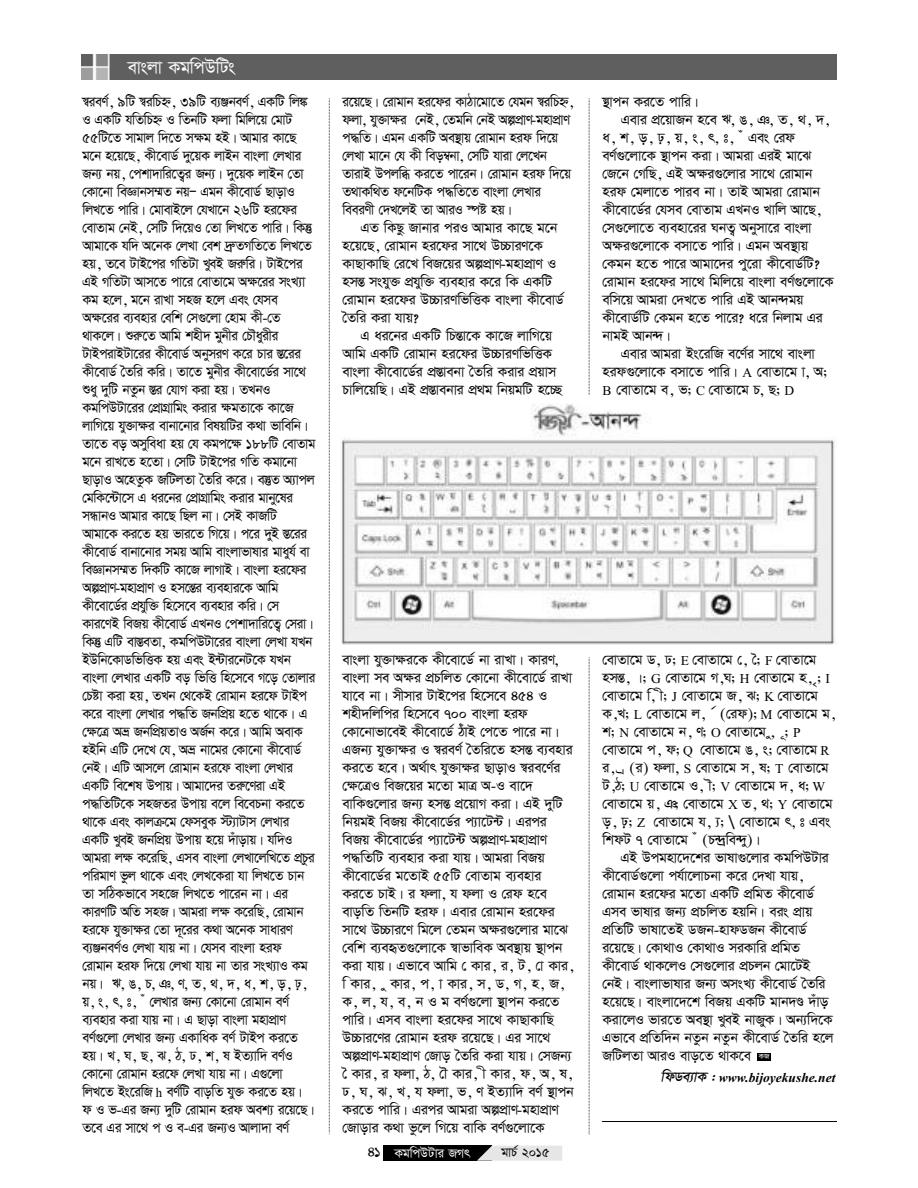
<style>
.page{position:relative;width:918px;height:1188px;background:#fff}
.page>*{position:absolute;margin:0;border:0;box-sizing:border-box;transform-origin:0 0}
.t1{font:21px "Sutonny MJ";color:#fff}
.t2{font:16.5px/18px "Sutonny MJ";letter-spacing:-.01em;color:#000}
.t3{font:16.5px/18px "Sutonny MJ";letter-spacing:-.01em;color:#000;scale:.95 1}
.t4{font:15px "Sutonny MJ";color:#fff}
.t5{font:15px "Sutonny MJ";color:#000}
.t6{font:italic 700 13.5px "Times New Roman";color:#000}
.t7{font:9px "Sutonny MJ";color:#fff}
.s1{font-family:"Times New Roman";font-size:13.5px}
.s2{font-size:16.5px;color:#000}
.s3{font-family:"Calibri"}
.s4{font-family:"Sutonny MJ";font-size:16.5px}
</style>
<div class="page">
<div style="left:81px;top:54px;width:756px;height:26px;background:#5f5f5f"></div>
<div style="left:757px;top:1053px;width:14px;height:8px;background:#000"></div>
<svg style="left:589px;top:98px;width:1px;height:297px"></svg>
<svg style="left:589px;top:657px;width:1px;height:478px"></svg>
<svg style="left:329px;top:98px;width:1px;height:1037px"></svg>
<img style="left:341px;top:404px;width:496px;height:240px">
<div style="left:384px;top:1146px;width:108px;height:15px;background:#000"></div>
<svg style="left:477px;top:1146px;width:85px;height:15px"></svg>
<hr style="left:602px;top:1121px;width:235px;height:1px;background:#000">
<p class="t1" style="left:128px;top:54px;width:109px">EVSJV KGWCDWUS</p>
<p class="t3" style="left:82px;top:92px;width:247px">¯I^ EY,© 9WU ¯I^WPÝ, 39WU E¨ÄBEY,© GKWU WJ¼ I GKWU HWZWPÝ I WZBWU DJV WGWJ‡Q †GVU 55WU‡Z MVGVJ W`‡Z MŸG NB| AVGVI KV‡Q G‡B N‡Q‡Q, KX‡EVW©`‡YQK JVBB EVSJV †JLVI RB¨ BQ, †CKV`VWI‡ZI¡ RB¨| `‡YQK JVBB †ZV †KV‡BV WEÁVBM¤§Z BQÑ GGB KX‡EVW©QVOVI WJL‡Z CVWI| †GVEVB‡J †HLV‡B 26WU NI‡DI †EVZVG †BB, †MWU W`‡QI †ZV WJL‡Z CVWI| WKŠ‘ AVGV‡K HW` A‡BK †JLV †EK `ÆªZMWZ‡Z WJL‡Z NQ, Z‡E UVB‡CI MWZUV LEY B RIÆWI| UVB‡CI GB MWZUV AVM‡Z CV‡I †EVZV‡G AŸ‡II MSL¨V KG N‡J, G‡B IVLV MNR N‡J GES †HME AŸ‡II E¨ENVI †EWK †M¸‡JV †NVG KX-†Z _VK‡J| ÏIÆ‡Z AVWG KNX` GBY XI †PŠAIYXI UVBCIVBUV‡II KX‡EVW©ABMY IY K‡I PVI ¯‡ÍII KX‡EVW©ˆZWI KWI| ZV‡Z GBY XI KX‡EV‡WI© MV‡_ ÏAY`WYU BZBZ ¯IÍ †HVM KIV NQ| ZLBI KGWCDUV‡II †CVÖMVÖWGS KIVI ŸGZV‡K KV‡R JVWM‡Q H³Y VŸI EVBV‡BVI WELQWUI K_V FVWEWB| ZV‡Z EO AMWYEAV NQ †H KGC‡Ÿ 188WU †EVZVG G‡B IVL‡Z N‡ZV| †MWU UVB‡CI MWZ KGV‡BV QVOVI A‡NZKZ RWUJZV ˆZWI K‡I| E¯Z‘ A¨VCJ †GWK‡›UV‡M G AI‡BI †CVÖMVÖWGS KIVI GVB‡YLI MÜVBI AVGVI KV‡Q WQJ BV| †MB KVRWU AVGV‡K KI‡Z NQ FVI‡Z WM‡Q| C‡I `BY ¯‡ÍII KX‡EVW©EVBV‡BVI MGQ AVWG EVSJVFVLVI GVAHY©EV WEÁVBM¤§Z W`KWU KV‡R JVMVB| EVSJV NI‡DI AÍCVÖY-GNVCVÖY I NM‡ŠIÍ E¨ENVI‡K AVWG KX‡EV‡WI© CHÖWY³ WN‡M‡E E¨ENVI KWI| †M KVI‡YB WERQ KX‡EVW©GLBI †CKV`VWI‡Z¡†MIV| WKŠ‘GWU EV¯EÍZV, KGWCDUV‡II EVSJV †JLV HLB BDWB‡KVWWFWËK NQ GES B›UVI‡BU‡K HLB EVSJV †JLVI GKWU EO WFWË WN‡M‡E M‡O †ZVJVI †PÓV KIV NQ, ZLB †_‡KB †IVGVB NI‡D UVBC K‡I EVSJV †JLVI C×WZ RBWCQÖ N‡Z _V‡K| G †Ÿ‡Î AÅ RBWCQÖZVI ARB© K‡I| AVWG AEVK NBWB GWU †`‡L †H, AÅ BV‡GI †KV‡BV KX‡EVW© †BB| GWU AVM‡J †IVGVB NI‡D EVSJV †JLVI GKWU WE‡KL DCVQ| AVGV‡`I ZIÆ‡YIV GB C×WZWU‡K MNRZI DCVQ E‡J WE‡EPBV KI‡Z _V‡K GES KVJΜ‡G †DMEKY ÷¨VUVM †JLVI GKWU LEY B RBWCQÖ DCVQ N‡Q `VUOVQ| HW`I AVGIV JŸ K‡IWQ, GME EVSJV †JLV‡JWL‡Z CPÖ IZ CWIGVY FJZ _V‡K GES †JL‡KIV HV WJL‡Z PVB ZV MWVKFV‡E MN‡R WJL‡Z CV‡IB BV| GI KVIYWU AWZ MNR| AVGIV JŸ K‡IWQ, †IVGVB NI‡D H³Y VŸI †ZV `‡~II K_V A‡BK MVAVIY E¨ÄBEYI© †JLV HVQ BV| †HME EVSJV NID †IVGVB NID W`‡Q †JLV HVQ BV ZVI MSL¨VI KG BQ| F, O, P, T, Y, Z, _, `, A, K, O, P, Q, S, R, T, U†JLVI RB¨ †KV‡BV †IVGVB EY© E¨ENVI KIV HVQ BV| G QVOV EVSJV GNVCVÖY<br>EY¸© ‡JV †JLVI RB¨ GKVWAK EY©UVBC KI‡Z NQ| L, N, Q, S, V, X, K, L BZ¨VW` EYI© †KV‡BV †IVGVB NI‡D †JLV HVQ BV| G¸‡JV WJL‡Z BS‡IWR <span class="s1">h</span> EYW©U EVOWZ H³Y KI‡Z NQ|<br>D I F-GI RB¨ `WYU †IVGVB NID AEK¨ I‡Q‡Q| Z‡E GI MV‡_ C I E-GI RB¨I AVJV`V EY©</p>
<p class="t3" style="left:342px;top:92px;width:245px">I‡Q‡Q| †IVGVB NI‡DI KVVV‡GV‡Z †HGB ¯I^WPÝ, DJV, H³Y VŸI †BB, †ZGWB †BB AÍCVÖY-GNVCVÖY C×WZ| GGB GKWU AE¯V’Q †IVGVB NID W`‡Q †JLV GV‡B †H KX WEO¤B^ V, †MWU HVIV †J‡LB ZVIVB DCJWÄ KI‡Z CV‡IB| †IVGVB NID W`‡Q Z_VKW_Z D‡BWUK C×WZ‡Z EVSJV †JLVI WEEIYX †`L‡JB ZV AVII ¯ÚÓ NQ|</p>
<p class="t2" style="left:342px;top:218px;width:227px;text-indent:18px">GZ WKQZRVBVI CII AVGVI KV‡Q G‡B<br>N‡Q‡Q, †IVGVB NI‡DI MV‡_ D”PVIY‡K<br>KVQVKVWQ †I‡L WER‡QI AÍCÖVY-GNVCÖVY I<br>NMŠÍMSH³Y CÖHYW³ E¨ENVI K‡I WK GKWU †IVGVB NI‡DI D”PVIYWFWËK EVSJV KX‡EVW© ˆZWI KIV HVQ?</p>
<p class="t2" style="left:342px;top:326px;width:221px;text-indent:18px">G AI‡BI GKWU WPŠÍV‡K KV‡R JVWM‡Q AVWG GKWU †IVGVB NI‡DI D”PVIYWFWËK EVSJV KX‡EV‡W©I CÖ¯ÍVEBV ˆZWI KIVI CÖQVM PVWJ‡QWQ| GB CÖ¯ÍVEBVI CÖ_G WBQGWU N‡”Q</p>
<p class="t2" style="left:342px;top:650px;width:233px">EVSJV HY³VŸI‡K KX‡EV‡W©BV IVLV| KVIY, EVSJV ME AŸI CÖPWJZ †KV‡BV KX‡EV‡W©IVLV HV‡E BV| MXMVI UVB‡CI WN‡M‡E 454 I KNX`WJWCI WN‡M‡E 700 EVSJV NID †KV‡BVFV‡EB KX‡EV‡W©VUVB †C‡Z CV‡I BV| GRB¨ HY³VŸI I ¯^IEY©ˆZWI‡Z NMŠÍE¨ENVI KI‡Z N‡E| A_©VR HY³VŸI QVOVI ¯^IE‡Y©I †Ÿ‡ÎI WER‡QI G‡ZV GVÎ A-I EV‡` EVWK¸‡JVI RB¨ NMŠÍCÖ‡QVM KIV| GB `YWU WBQGB WERQ KX‡EV‡W©I C¨V‡U›U| GICI WERQ KX‡EV‡W©I C¨V‡U›U AÍCÖVY-GNVCÖVY C×WZWU E¨ENVI KIV HVQ| AVGIV WERQ KX‡EV‡W©I G‡ZVB 55WU †EVZVG E¨ENVI KI‡Z PVB| I DJV, H DJV I †ID N‡E EVOWZ WZBWU NID| GEVI †IVGVB NI‡DI MV‡_ D”PVI‡Y WG‡J †ZGB AŸI¸‡JVI GV‡S †EWK E¨EÜZ¸‡JV‡K ¯^VFVWEK AE¯’VQ ¯’VCB KIV HVQ| GFV‡E AVWG † KVI, I, U, †V KVI, W KVI, YKVI, C, V KVI, M, W, M, N, R, K, J, H, E, B I G EY©¸‡JV ¯’VCB KI‡Z CVWI| GME EVSJV NI‡DI MV‡_ KVQVKVWQ D”PVI‡YI †IVGVB NID I‡Q‡Q| GI MV‡_ AÍCÖVY-GNVCÖVY †RVO ˆZWI KIV HVQ| †MRB¨ ˆ KVI, I DJV, V, †Š KVI, X KVI, D, A, L, X, N, S, L, H DJV, F, Y BZ¨VW` EY©¯’VCB KI‡Z CVWI| GICI AVGIV AÍCÖVY-GNVCÖVY †RVOVI K_V FZ‡J WM‡Q EVWK EY©¸‡JV‡K</p>
<p class="t4" style="left:368px;top:1144px;width:103px"><span class="s2">41</span> KGWCDUVI RMR</p>
<p class="t5" style="left:501px;top:1143px;width:50px">GVP©2015</p>
<p class="t2" style="left:603px;top:92px;width:98px">¯’VCB KI‡Z CVWI|</p>
<p class="t2" style="left:621px;top:110px;width:210px">GEVI CÖ‡QVRB N‡E F, O, T, Z, _, `,</p>
<p class="t2" style="left:603px;top:128px;width:194px">A, K, O, P, Q, S, R, T, UGES †ID</p>
<p class="t2" style="left:603px;top:146px;width:210px">EY©¸‡JV‡K ¯’VCB KIV| AVGIV GIB GV‡S</p>
<p class="t2" style="left:603px;top:164px;width:211px">†R‡B †MWQ, GB AŸI¸‡JVI MV‡_ †IVGVB</p>
<p class="t2" style="left:603px;top:182px;width:219px">NID †GJV‡Z CVIE BV| ZVB AVGIV †IVGVB</p>
<p class="t2" style="left:603px;top:200px;width:220px">KX‡EV‡W©I †HME †EVZVG GLBI LVWJ AV‡Q,</p>
<p class="t2" style="left:603px;top:218px;width:210px">†M¸‡JV‡Z E¨ENV‡II NBZ¡ABYMV‡I EVSJV</p>
<p class="t2" style="left:603px;top:236px;width:207px">AŸI¸‡JV‡K EMV‡Z CVWI| GGB AE¯’VQ</p>
<p class="t2" style="left:603px;top:254px;width:218px">†KGB N‡Z CV‡I AVGV‡`I CY‡IV KX‡EVW©WU?</p>
<p class="t2" style="left:603px;top:272px;width:232px">†IVGVB NI‡DI MV‡_ WGWJ‡Q EVSJV EY©¸‡JV‡K</p>
<p class="t2" style="left:603px;top:290px;width:202px">EWM‡Q AVGIV †`L‡Z CVWI GB AVB›`GQ</p>
<p class="t2" style="left:603px;top:308px;width:222px">KX‡EVW©WU †KGB N‡Z CV‡I? A‡I WBJVG GI</p>
<p class="t2" style="left:603px;top:326px;width:70px">BVGB AVB›`|</p>
<p class="t2" style="left:621px;top:344px;width:195px">GEVI AVGIV BS‡IWR E‡Y©I MV‡_ EVSJV</p>
<p class="t2" style="left:603px;top:362px;width:226px">NID¸‡JV‡K EMV‡Z CVWI| <span class="s1">A</span> †EVZV‡G V, A;</p>
<p class="t2" style="left:602px;top:380px;width:193px"><span class="s1">B</span> †EVZV‡G E, F; <span class="s1">C</span> †EVZV‡G P, Q; <span class="s1">D</span></p>
<p class="t2" style="left:602px;top:650px;width:234px">†EVZV‡G W, X; <span class="s1">E</span> †EVZV‡G †, ˆ; <span class="s1">F</span> †EVZV‡G NMŠÍ, |; <span class="s1">G</span> †EVZV‡G M,N; <span class="s1">H</span> †EVZV‡G N, „; <span class="s1">I </span>†EVZV‡G W, X; <span class="s1">J</span> †EVZV‡G R, S; <span class="s1">K</span> †EVZV‡G K,L; <span class="s1">L</span> †EVZV‡G J, ©(†ID); <span class="s1">M</span> †EVZV‡G G, K; <span class="s1">N</span> †EVZV‡G B, Y; <span class="s1">O</span> †EVZV‡G ,Y ~; <span class="s1">P </span>†EVZV‡G C, D; <span class="s1">Q</span> †EVZV‡G O, S; †EVZV‡G <span class="s1">R </span>I, ª(I) DJV, <span class="s1">S</span> †EVZV‡G M, L; <span class="s1">T</span> †EVZV‡G U,V; <span class="s1">U</span> †EVZV‡G I, Š; <span class="s1">V</span> †EVZV‡G `, A; <span class="s1">W </span>†EVZV‡G Q, T; †EVZV‡G <span class="s1">X</span> Z, _; <span class="s1">Y</span> †EVZV‡G O, P; <span class="s1">Z</span> †EVZV‡G H, ¨; <span class="s3">\</span> †EVZV‡G R, T GES WKDU 7 †EVZV‡G U(P›`ªWE›`Y)|</p>
<p class="t2" style="left:602px;top:848px;width:232px;text-indent:18px">GB DCGNV‡`‡KI FVLV¸‡JVI KGWCDUVI KX‡EVW©¸‡JV CH©V‡JVPBV K‡I †`LV HVQ, †IVGVB NI‡DI G‡ZV GKWU CÖWGZ KX‡EVW© GME FVLVI RB¨ CÖPWJZ NQWB| EIS CÖVQ CÖWZWU FVLV‡ZB WRB-NVDWRB KX‡EVW© I‡Q‡Q| †KV_VI †KV_VI MIKVWI CÖWGZ KX‡EVW©_VK‡JI †M¸‡JVI CÖPJB †GV‡UB †BB| EVSJVFVLVI RB¨ AMSL¨ KX‡EVW©ˆZWI N‡Q‡Q| EVSJV‡`‡K WERQ GKWU GVB`Ð `UVO KIV‡JI FVI‡Z AE¯’V LYEB BVRYK| AB¨W`‡K GFV‡E CÖWZW`B BZZB BZZB KX‡EVW©ˆZWI N‡J RWUJZV AVII EVO‡Z _VK‡E</p>
<p class="t6" style="left:662px;top:1069px;width:175px"><span class="s4">WDWE¨VK :</span> www.bijoyekushe.net</p>
<p class="t7" style="left:759px;top:1051px;width:12px">KR</p>
</div>
